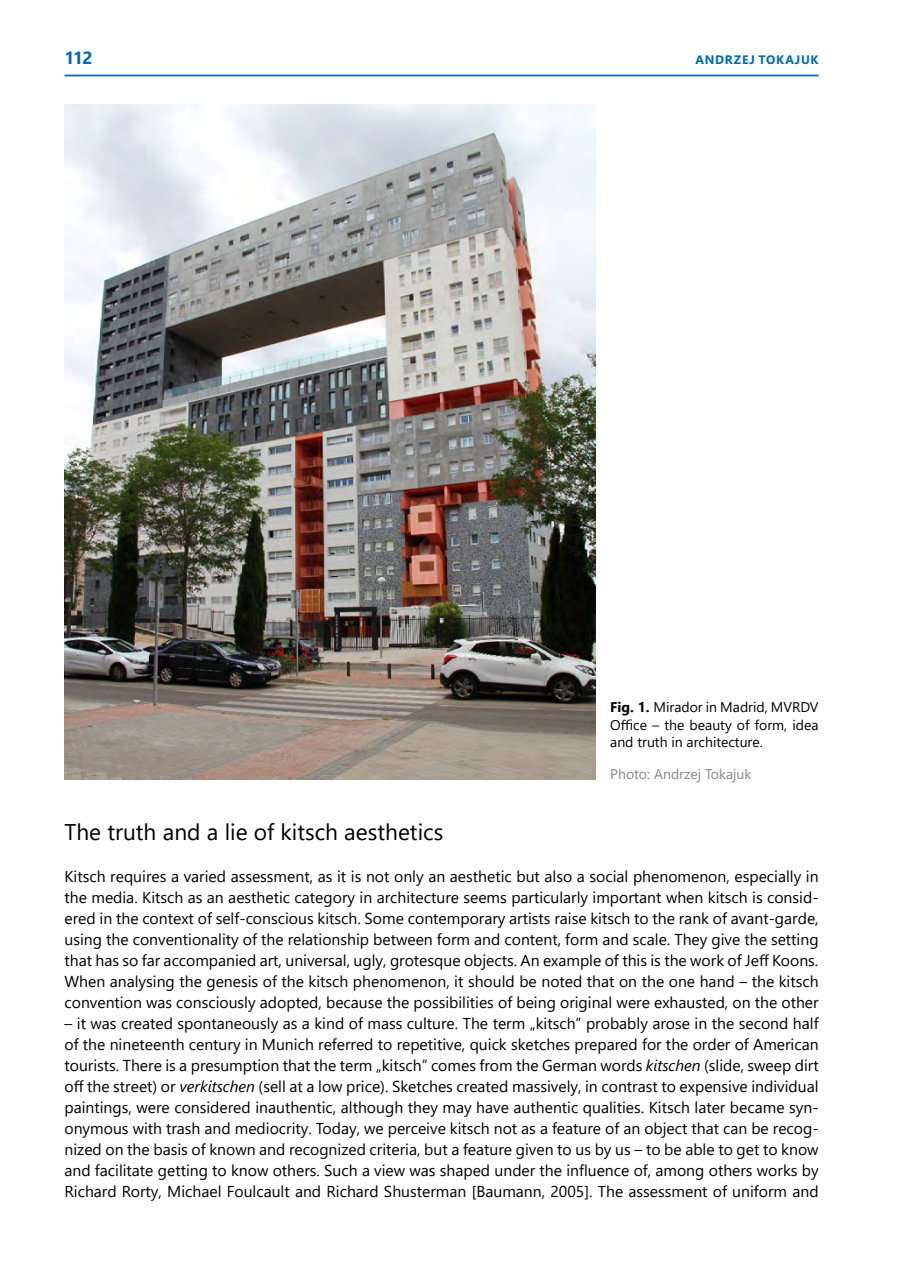
<style>
.page{position:relative;width:903px;height:1275px;background:#fff}
.page>*{position:absolute;margin:0;border:0;box-sizing:border-box;transform-origin:0 0}
.EN_Śródtytuł{font:22.75px "Segoe UI";color:#000}
.Tytuł_artykułu{font:700 17.5px "Segoe UI";color:#0068b4}
.EN_Tekst{font:15.75px/21px "Segoe UI";color:#000;text-align:justify}
.t1{font:14px/17.5px "Segoe UI";color:#000;text-align:justify}
.EN_Podpis_rysunku__d{font:14px "Segoe UI";color:#868786}
.Tytuł_artykułu-2{font:700 12.25px "Segoe UI";letter-spacing:.06em;color:#0068b4}
.s1{font-weight:700}
.s2{font-style:italic}
</style>
<div class="page">
<hr style="left:64px;top:75px;width:755px;height:1px;background:#0068b4">
<img style="left:64px;top:104px;width:531px;height:675px">
<p class="Tytuł_artykułu" style="left:64px;top:42px;width:29px">112</p>
<p class="Tytuł_artykułu-2" style="left:696px;top:49px;width:124px">AN DRZEJ TOKAJUK</p>
<p class="t1" style="left:610px;top:697px;width:210px"><span class="s1">FIG. 1.</span> Mirador in Madrid, MVRDV Office – the beauty of form, idea and truth in architecture.</p>
<p class="EN_Podpis_rysunku__d" style="left:610px;top:761px;width:143px">Photo: Andrzej Tokajuk</p>
<p class="EN_Śródtytuł" style="left:64px;top:810px;width:380px">The truth and a lie of kitsch aesthetics</p>
<p class="EN_Tekst" style="left:64px;top:865px;width:756px">Kitsch requires a varied assessment, as it is not only an aesthetic but also a social phenomenon, especially in the media. Kitsch as an aesthetic category in architecture seems particularly important when kitsch is consid&shy;ered in the context of self-conscious kitsch. Some contemporary artists raise kitsch to the rank of avant-garde, using the conventionality of the relationship between form and content, form and scale. They give the setting that has so far accompanied art, universal, ugly, grotesque objects. An example of this is the work of Jeff Koons.<br>When analysing the genesis of the kitsch phenomenon, it should be noted that on the one hand – the kitsch convention was consciously adopted, because the possibilities of being original were exhausted, on the other</p>
<p class="EN_Tekst" style="left:64px;top:1012px;width:756px">– it was created spontaneously as a kind of mass culture. The term „kitsch” probably arose in the second half of the nineteenth century in Munich referred to repetitive, quick sketches prepared for the order of American tourists. There is a presumption that the term „kitsch” comes from the German words <span class="s2">kitschen</span> (slide, sweep dirt off the street) or <span class="s2">verkitschen</span> (sell at a low price). Sketches created massively, in contrast to expensive individual paintings, were considered inauthentic, although they may have authentic qualities. Kitsch later became syn&shy;onymous with trash and mediocrity. Today, we perceive kitsch not as a feature of an object that can be recog&shy;nized on the basis of known and recognized criteria, but a feature given to us by us – to be able to get to know and facilitate getting to know others. Such a view was shaped under the influence of, among others works by Richard Rorty, Michael Foulcault and Richard Shusterman [Baumann, 2005]. The assessment of uniform and</p>
</div>
